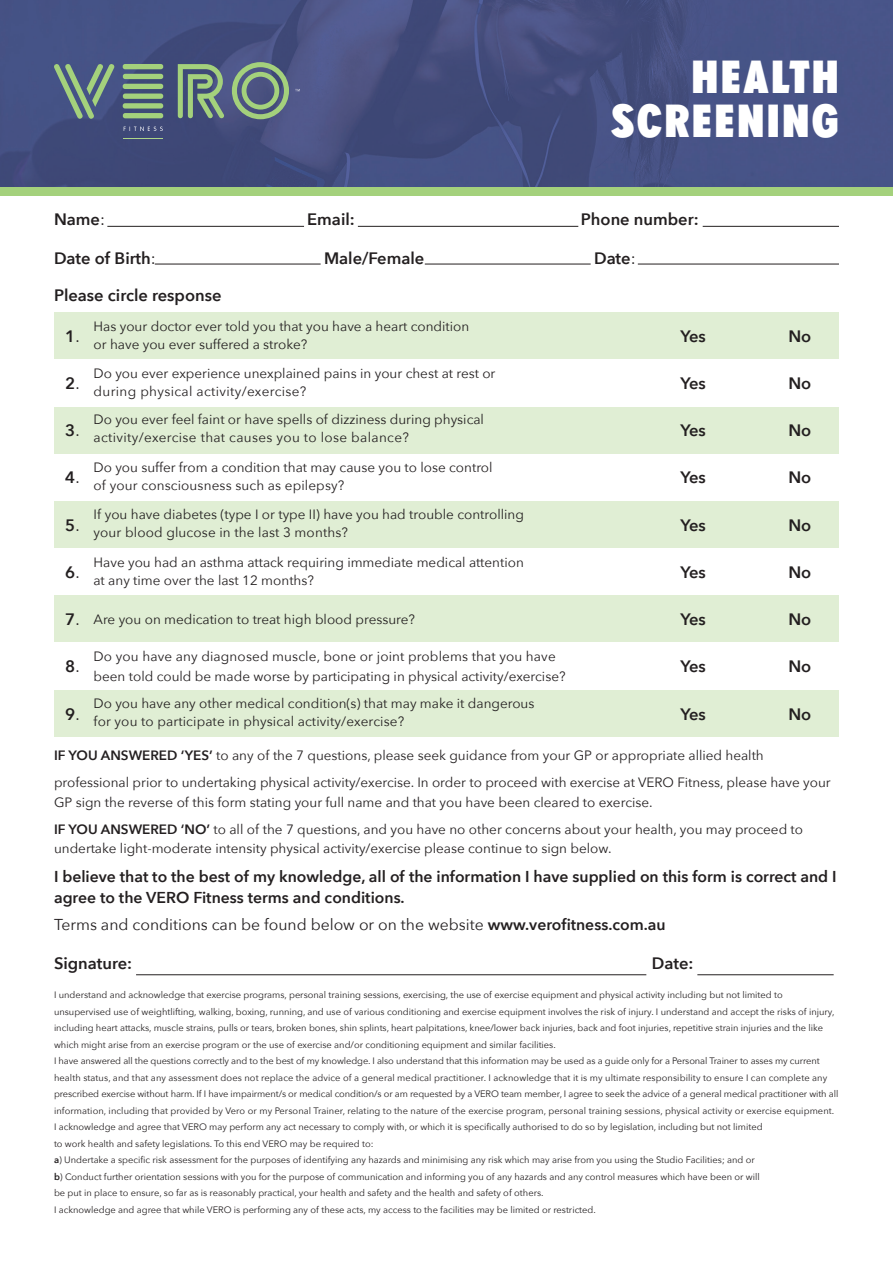
<style>
.page{position:relative;width:893px;height:1263px;background:#fff}
.page>*{position:absolute;margin:0;border:0;box-sizing:border-box;transform-origin:0 0}
.t1{font:700 condensed 45px/43.5px "Super Grotesk A";letter-spacing:.05em;color:#fff;text-align:right}
.t2{font:600 16.5px "Avenir Next";color:#231f20}
.t3{font:600 15.75px/21px "Avenir Next";color:#231f20}
.t4{font:15.75px "Avenir Next";color:#231f20}
.t5{font:13.5px/18px "Avenir Next";color:#231f20}
.t6{font:9.3px/16.5px "Avenir Next";color:#231f20}
.s1{font-weight:400}
.s2{font-weight:600}
</style>
<div class="page">
<div style="left:54px;top:312px;width:785px;height:47px;background:#e0eed4"></div>
<div style="left:54px;top:407px;width:785px;height:46px;background:#e0eed4"></div>
<div style="left:54px;top:501px;width:785px;height:47px;background:#e0eed4"></div>
<div style="left:54px;top:595px;width:785px;height:47px;background:#e0eed4"></div>
<div style="left:54px;top:690px;width:785px;height:46px;background:#e0eed4"></div>
<hr style="left:155px;top:264px;width:166px;height:1px;background:#231f20">
<hr style="left:425px;top:264px;width:166px;height:1px;background:#231f20">
<hr style="left:638px;top:264px;width:201px;height:1px;background:#231f20">
<hr style="left:107px;top:226px;width:197px;height:1px;background:#231f20">
<hr style="left:358px;top:226px;width:220px;height:1px;background:#231f20">
<hr style="left:703px;top:226px;width:136px;height:1px;background:#231f20">
<hr style="left:136px;top:974px;width:510px;height:1px;background:#231f20">
<hr style="left:697px;top:974px;width:137px;height:1px;background:#231f20">
<img style="left:0;top:0;width:893px;height:187px">
<div style="left:0;top:187px;width:893px;height:8px;background:#a4d17c"></div>
<svg style="left:122px;top:64px;width:42px;height:54px;background:#76937a"></svg>
<svg style="left:54px;top:62px;width:62px;height:57px;background:#607782"></svg>
<svg style="left:124px;top:127px;width:39px;height:4px"></svg>
<hr style="left:123px;top:138px;width:40px;height:1px;background:#add588">
<svg style="left:178px;top:64px;width:46px;height:54px;background:#74907b"></svg>
<svg style="left:232px;top:62px;width:57px;height:57px;background:#6e857f"></svg>
<h1 class="t1" style="left:611px;top:56px;width:230px">HEALTH<br>SCREENING</h1>
<h2 class="t2" style="left:54px;top:208px;width:53px">Name<span class="s1">:</span></h2>
<h2 class="t2" style="left:307px;top:208px;width:49px">Email:</h2>
<h2 class="t2" style="left:581px;top:208px;width:119px">Phone number:</h2>
<h2 class="t2" style="left:54px;top:247px;width:103px">Date of Birth<span class="s1">:</span></h2>
<h2 class="t2" style="left:324px;top:247px;width:102px">Male/Female</h2>
<h2 class="t2" style="left:594px;top:247px;width:43px">Date<span class="s1">:</span></h2>
<h2 class="t2" style="left:54px;top:285px;width:169px">Please circle response</h2>
<h2 class="t2" style="left:65px;top:325px;width:16px">1<span class="s1">.</span></h2>
<h2 class="t2" style="left:65px;top:372px;width:16px">2<span class="s1">.</span></h2>
<h2 class="t2" style="left:65px;top:419px;width:16px">3<span class="s1">.</span></h2>
<h2 class="t2" style="left:65px;top:467px;width:16px">4<span class="s1">.</span></h2>
<h2 class="t2" style="left:65px;top:514px;width:16px">5<span class="s1">.</span></h2>
<h2 class="t2" style="left:65px;top:561px;width:16px">6<span class="s1">.</span></h2>
<h2 class="t2" style="left:65px;top:609px;width:16px">7<span class="s1">.</span></h2>
<h2 class="t2" style="left:65px;top:656px;width:16px">8<span class="s1">.</span></h2>
<h2 class="t2" style="left:65px;top:703px;width:16px">9<span class="s1">.</span></h2>
<h3 class="t5" style="left:94px;top:318px;width:377px">Has your doctor ever told you that you have a heart condition or have you ever suffered a stroke?</h3>
<h3 class="t5" style="left:94px;top:364px;width:403px">Do you ever experience unexplained pains in your chest at rest or during physical activity/exercise?</h3>
<h3 class="t5" style="left:94px;top:411px;width:392px">Do you ever feel faint or have spells of dizziness during physical activity/exercise that causes you to lose balance?</h3>
<h3 class="t5" style="left:94px;top:459px;width:401px">Do you suffer from a condition that may cause you to lose control of your consciousness such as epilepsy?</h3>
<h3 class="t5" style="left:94px;top:505px;width:432px">If you have diabetes (type I or type II) have you had trouble controlling your blood glucose in the last 3 months?</h3>
<h3 class="t5" style="left:94px;top:553px;width:432px">Have you had an asthma attack requiring immediate medical attention at any time over the last 12 months?</h3>
<h3 class="t5" style="left:94px;top:610px;width:323px">Are you on medication to treat high blood pressure?</h3>
<h3 class="t5" style="left:94px;top:647px;width:473px;line-height:19.5px">Do you have any diagnosed muscle, bone or joint problems that you have been told could be made worse by participating in physical activity/exercise?</h3>
<h3 class="t5" style="left:94px;top:694px;width:442px">Do you have any other medical condition(s) that may make it dangerous for you to participate in physical activity/exercise?</h3>
<h2 class="t2" style="left:680px;top:325px;width:27px">Yes</h2>
<h2 class="t2" style="left:788px;top:325px;width:24px">No</h2>
<h2 class="t2" style="left:680px;top:372px;width:27px">Yes</h2>
<h2 class="t2" style="left:788px;top:372px;width:24px">No</h2>
<h2 class="t2" style="left:680px;top:420px;width:27px">Yes</h2>
<h2 class="t2" style="left:788px;top:420px;width:24px">No</h2>
<h2 class="t2" style="left:680px;top:467px;width:27px">Yes</h2>
<h2 class="t2" style="left:788px;top:467px;width:24px">No</h2>
<h2 class="t2" style="left:680px;top:514px;width:27px">Yes</h2>
<h2 class="t2" style="left:788px;top:514px;width:24px">No</h2>
<h2 class="t2" style="left:680px;top:561px;width:27px">Yes</h2>
<h2 class="t2" style="left:788px;top:561px;width:24px">No</h2>
<h2 class="t2" style="left:680px;top:609px;width:27px">Yes</h2>
<h2 class="t2" style="left:788px;top:609px;width:24px">No</h2>
<h2 class="t2" style="left:680px;top:656px;width:27px">Yes</h2>
<h2 class="t2" style="left:788px;top:656px;width:24px">No</h2>
<h2 class="t2" style="left:680px;top:703px;width:27px">Yes</h2>
<h2 class="t2" style="left:788px;top:703px;width:24px">No</h2>
<p class="t5" style="left:54px;top:742px;width:778px;line-height:27px"><span class="s2">IF YOU ANSWERED ‘YES’</span> to any of the 7 questions, please seek guidance from your GP or appropriate allied health professional prior to undertaking physical activity/exercise. In order to proceed with exercise at VERO Fitness, please have your</p>
<h3 class="t5" style="left:54px;top:789px;width:751px;line-height:27px">GP sign the reverse of this form stating your full name and that you have been cleared to exercise.<br><span class="s2">IF YOU ANSWERED ‘NO’</span> to all of the 7 questions, and you have no other concerns about your health, you may proceed to</h3>
<h3 class="t5" style="left:54px;top:840px;width:559px">undertake light-moderate intensity physical activity/exercise please continue to sign below.</h3>
<h3 class="t3" style="left:54px;top:866px;width:784px">I believe that to the best of my knowledge, all of the information I have supplied on this form is correct and I agree to the VERO Fitness terms and conditions.</h3>
<h3 class="t4" style="left:54px;top:914px;width:613px">Terms and conditions can be found below or on the website <span class="s2">www.verofitness.com.au</span></h3>
<h2 class="t2" style="left:54px;top:952px;width:80px">Signature:</h2>
<h2 class="t2" style="left:652px;top:952px;width:43px">Date:</h2>
<p class="t6" style="left:54px;top:987px;width:786px">I understand and acknowledge that exercise programs, personal training sessions, exercising, the use of exercise equipment and physical activity including but not limited to unsupervised use of weightlifting, walking, boxing, running, and use of various conditioning and exercise equipment involves the risk of injury. I understand and accept the risks of injury, including heart attacks, muscle strains, pulls or tears, broken bones, shin splints, heart palpitations, knee/lower back injuries, back and foot injuries, repetitive strain injuries and the like which might arise from an exercise program or the use of exercise and/or conditioning equipment and similar facilities.<br>I have answered all the questions correctly and to the best of my knowledge. I also understand that this information may be used as a guide only for a Personal Trainer to asses my current health status, and that any assessment does not replace the advice of a general medical practitioner. I acknowledge that it is my ultimate responsibility to ensure I can complete any prescribed exercise without harm. If I have impairment/s or medical condition/s or am requested by a VERO team member, I agree to seek the advice of a general medical practitioner with all information, including that provided by Vero or my Personal Trainer, relating to the nature of the exercise program, personal training sessions, physical activity or exercise equipment.<br>I acknowledge and agree that VERO may perform any act necessary to comply with, or which it is specifically authorised to do so by legislation, including but not limited<br>to work health and safety legislations. To this end VERO may be required to:<br><span class="s2">a</span>) Undertake a specific risk assessment for the purposes of identifying any hazards and minimising any risk which may arise from you using the Studio Facilities; and or<br><span class="s2">b</span>) Conduct further orientation sessions with you for the purpose of communication and informing you of any hazards and any control measures which have been or will<br>be put in place to ensure, so far as is reasonably practical, your health and safety and the health and safety of others.<br>I acknowledge and agree that while VERO is performing any of these acts, my access to the facilities may be limited or restricted.</p>
</div>
